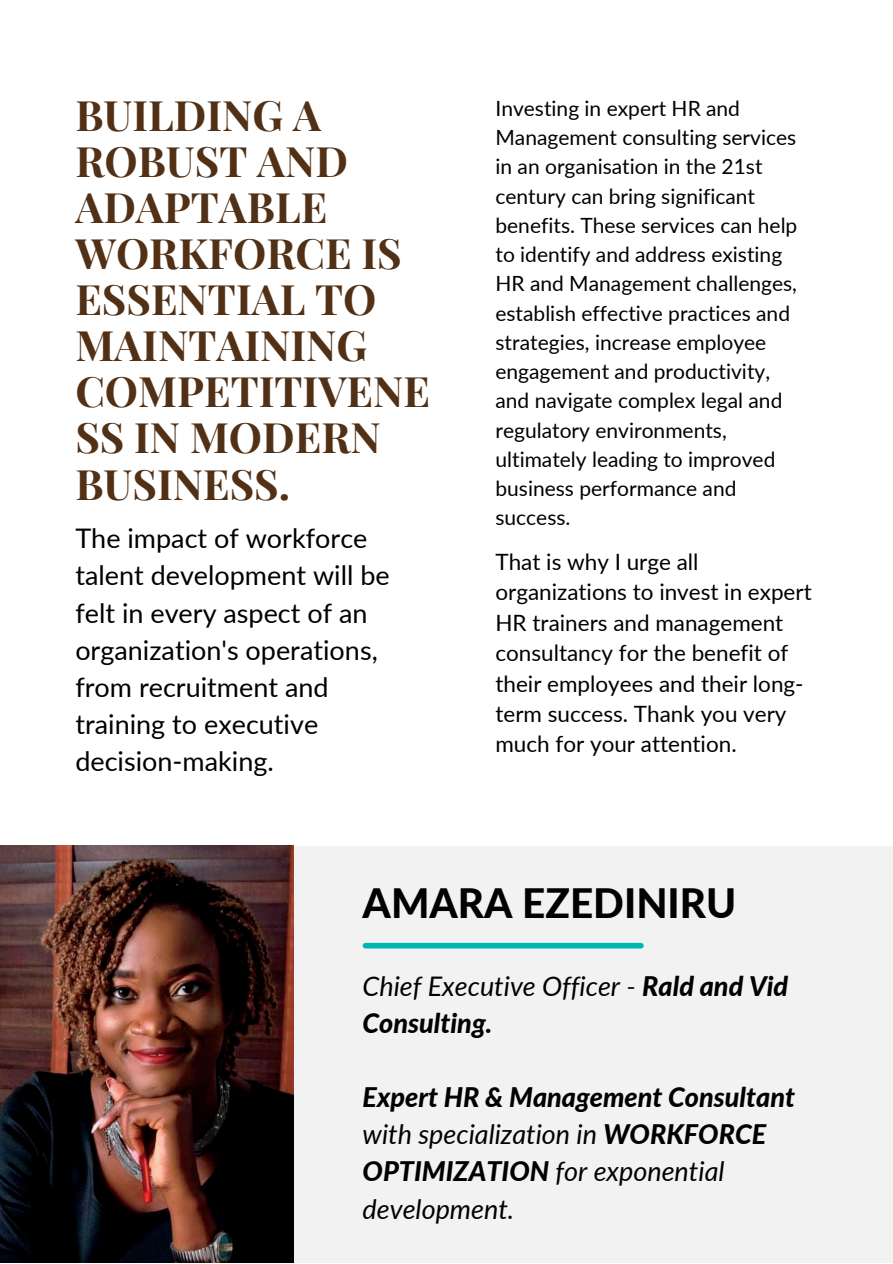
<style>
.page{position:relative;width:893px;height:1264px;background:#fff}
.page>*{position:absolute;margin:0;border:0;box-sizing:border-box;transform-origin:0 0}
.t1{font:700 42px/46px "Playfair Display";color:#513015}
.t2{font:800 40.5px "Lato";color:#010101}
.t3{font:27px/37px "Lato";color:#010101}
.t4{font:italic 800 27px/37px "Lato";color:#010101}
.t5{font:italic 27px/37px "Lato";color:#010101}
.t6{font:22.5px/30.3px "Lato";color:#010101}
.t7{font:21px/29.2px "Lato";color:#010101}
.s1{font-weight:800}
.s2{font-weight:400}
</style>
<div class="page">
<div style="left:293px;top:845px;width:599px;height:417px;background:#f2f2f2"></div>
<img style="left:0;top:845px;width:293px;height:417px">
<div style="left:365px;top:942px;width:276px;height:6px;background:#00b6b3"></div>
<h1 class="t1" style="left:75px;top:90px;width:356px">BUILDING A<br>ROBUST AND<br>ADAPTABLE<br>WORKFORCE IS<br>ESSENTIAL TO<br>MAINTAINING<br>COMPETITIVENE<br>SS IN MODERN<br>BUSINESS.</h1>
<p class="t3" style="left:75px;top:519px;width:316px">The impact of workforce talent development will be felt in every aspect of an organization's operations, from recruitment and training to executive decision-making.</p>
<p class="t7" style="left:495px;top:93px;width:303px">Investing in expert HR and<br>Management consulting services in an organisation in the 21st century can bring significant benefits. These services can help to identify and address existing<br>HR and Management challenges, establish effective practices and strategies, increase employee engagement and productivity, and navigate complex legal and regulatory environments, ultimately leading to improved business performance and success.</p>
<p class="t6" style="left:495px;top:546px;width:318px">That is why I urge all organizations to invest in expert<br>HR trainers and management consultancy for the benefit of their employees and their long&shy;term success. Thank you very much for your attention.</p>
<h2 class="t2" style="left:362px;top:878px;width:375px">AMARA EZEDINIRU</h2>
<p class="t5" style="left:362px;top:966px;width:427px">Chief Executive Officer - <span class="s1">Rald and Vid<br>Consulting.</span></p>
<p class="t4" style="left:362px;top:1078px;width:434px">Expert HR &amp; Management Consultant <span class="s2">with specialization in</span> WORKFORCE<br>OPTIMIZATION <span class="s2">for exponential development.</span></p>
</div>
